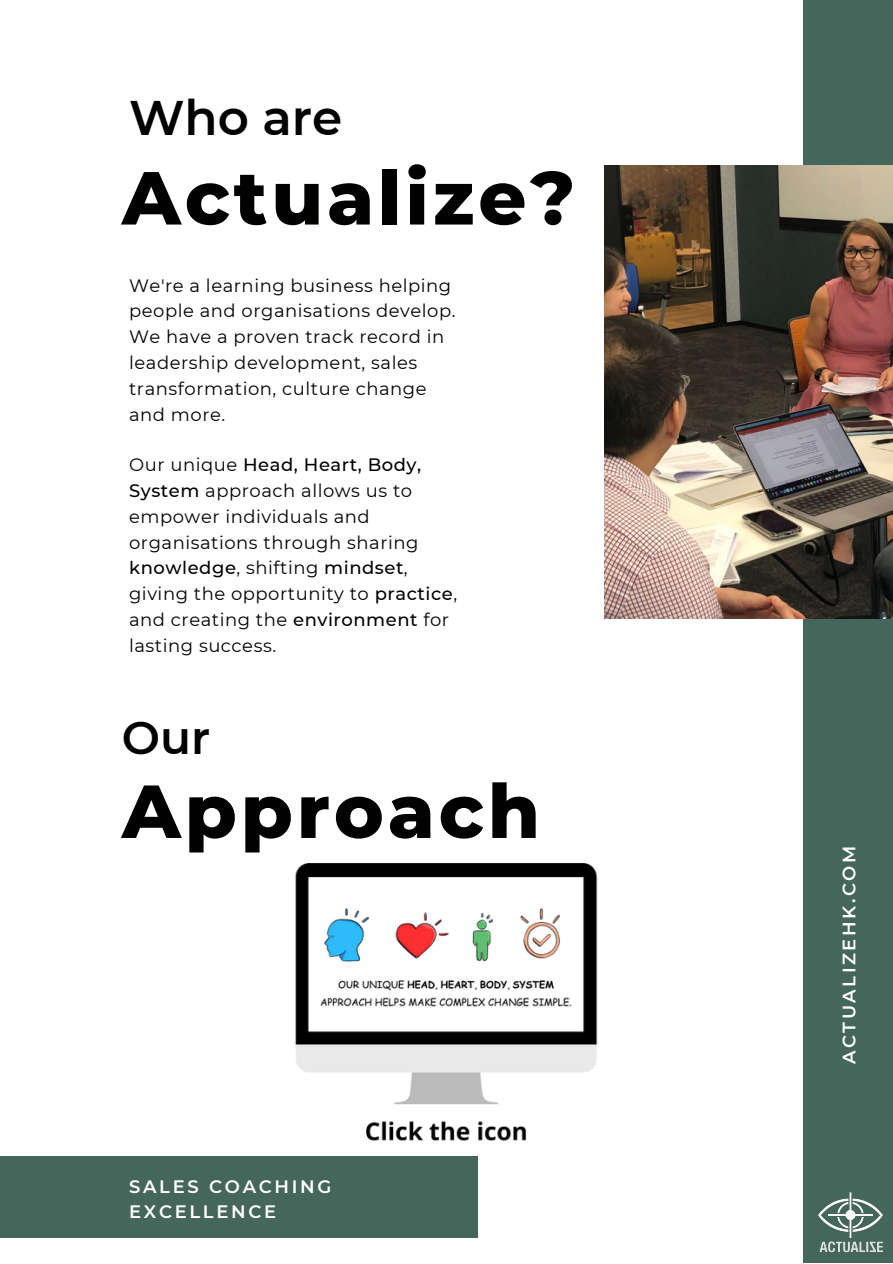
<style>
.page{position:relative;width:893px;height:1264px;background:#fff}
.page>*{position:absolute;margin:0;border:0;box-sizing:border-box;transform-origin:0 0}
.t1{font:800 75px "Montserrat";letter-spacing:.05em;color:#020301}
.t2{font:600 48.45px "Montserrat";color:#020301}
.t3{font:600 45.45px "Montserrat";color:#020301}
.t4{font:18px/25.8px "Montserrat";letter-spacing:.03em;color:#020301}
.t5{font:600 18px/24.8px "Montserrat";letter-spacing:.15em;color:#fff}
.s1{font-weight:500}
</style>
<div class="page">
<div style="left:803px;top:0;width:89px;height:1262px;background:#45665a"></div>
<img style="left:605px;top:165px;width:287px;height:453px">
<div style="left:0;top:1155px;width:477px;height:81px;background:#45665a"></div>
<img style="left:818px;top:1192px;width:65px;height:61px">
<img style="left:295px;top:863px;width:303px;height:278px">
<h2 class="t2" style="left:129px;top:88px;width:215px">Who are</h2>
<h1 class="t1" style="left:122px;top:152px;width:454px">Actualize?</h1>
<p class="t4" style="left:129px;top:272px;width:328px">We're a learning business helping people and organisations develop.<br>We have a proven track record in leadership development, sales transformation, culture change and more.</p>
<p class="t4" style="left:129px;top:451px;width:329px">Our unique <span class="s1">Head, Heart, Body,<br>System</span> approach allows us to empower individuals and organisations through sharing <span class="s1">knowledge</span>, shifting <span class="s1">mindset</span>, giving the opportunity to <span class="s1">practice</span>, and creating the <span class="s1">environment</span> for lasting success.</p>
<h3 class="t3" style="left:122px;top:709px;width:90px">Our</h3>
<h1 class="t1" style="left:122px;top:765px;width:419px">Approach</h1>
<p class="t5" style="left:129px;top:1174px;width:204px">SALES COACHING<br>EXCELLENCE</p>
<p class="t5" style="left:836px;top:1064px;width:220px;rotate:-90deg">ACTUALIZEHK.COM</p>
</div>
